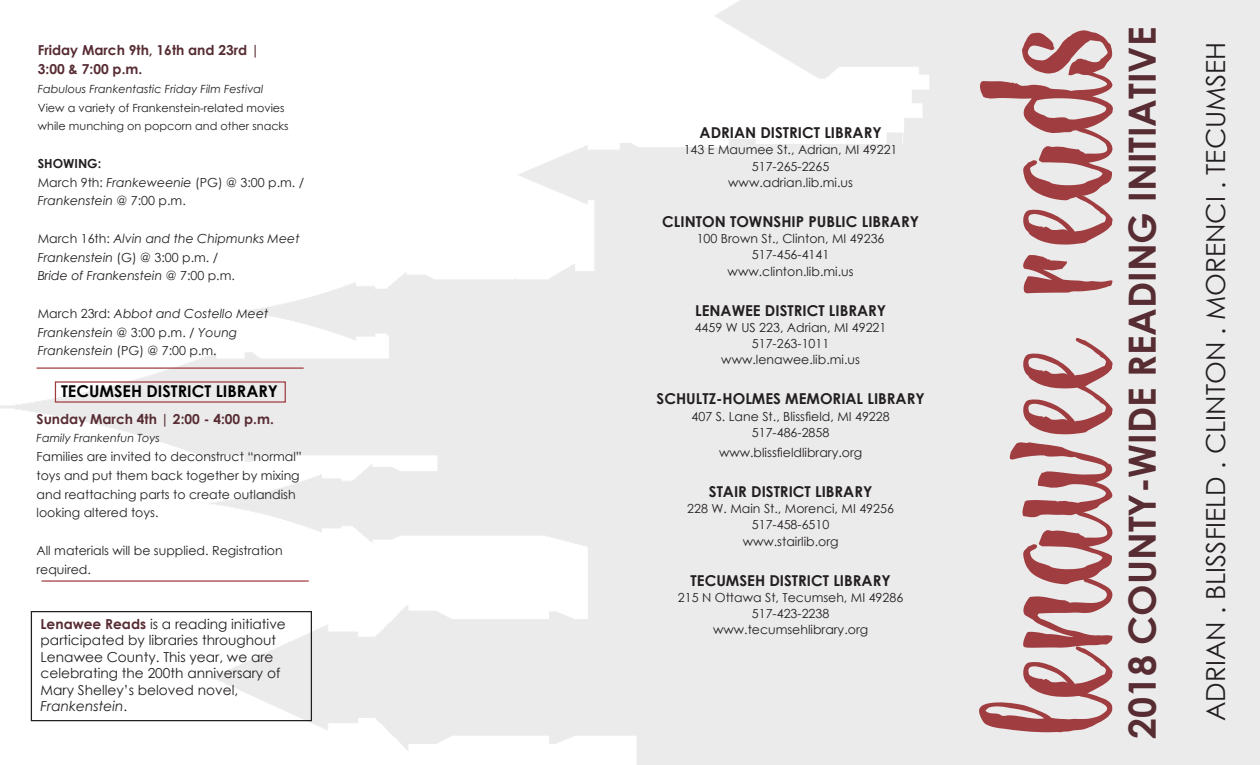
<style>
.page{position:relative;width:1260px;height:765px;background:#fff}
.page>*{position:absolute;margin:0;border:0;box-sizing:border-box;transform-origin:0 0}
.t1{font:172.5px "Lovely Madness Demoversion";color:#9f3d40}
.t2{font:700 37.5px "Century Gothic";color:#572c33}
.t3{font:26.25px "Century Gothic";color:#231f20}
.t4{font:700 16.25px "Century Gothic";color:#000}
.t5{font:700 15px "Century Gothic";color:#231f20}
.t6{font:13.75px/16.5px "Century Gothic";color:#231f20}
.t7{font:700 13.75px "Century Gothic";color:#572c33}
.t8{font:italic 13.75px "Century Gothic";color:#231f20}
.t9{font:12.5px/18.8px "Century Gothic";color:#231f20}
.t10{font:italic 12.5px/18.8px "Century Gothic";color:#231f20}
.t11{font:700 12.5px "Century Gothic";color:#231f20}
.t12{font:11.25px/18.8px "Century Gothic";color:#231f20}
.t13{font:italic 11.25px "Century Gothic";color:#231f20}
.s1{font-style:italic}
.s2{font-style:normal}
.s3{font-weight:700;color:#572c33}
</style>
<div class="page">
<div style="left:31px;top:611px;width:281px;height:110px;border:1px solid #231f20"></div>
<hr style="left:42px;top:580px;width:267px;height:2px;background:#9f3d40">
<hr style="left:37px;top:367px;width:267px;height:2px;background:#9f3d40">
<p class="t7" style="left:38px;top:40px;width:223px">Friday March 9th, 16th and 23rd |</p>
<p class="t7" style="left:38px;top:59px;width:106px">3:00 &amp; 7:00 p.m.</p>
<p class="t13" style="left:38px;top:81px;width:227px">Fabulous Frankentastic Friday Film Festival</p>
<p class="t12" style="left:38px;top:98px;width:252px">View a variety of Frankenstein-related movies while munching on popcorn and other snacks</p>
<p class="t11" style="left:38px;top:154px;width:65px">SHOWING:</p>
<p class="t9" style="left:38px;top:172px;width:268px">March 9th: <span class="s1">Frankeweenie</span> (PG) @ 3:00 p.m. /<br><span class="s1">Frankenstein</span> @ 7:00 p.m.</p>
<p class="t10" style="left:38px;top:229px;width:263px"><span class="s2">March 16th:</span> Alvin and the Chipmunks Meet<br>Frankenstein <span class="s2">(G) @ 3:00 p.m. /</span></p>
<p class="t10" style="left:38px;top:266px;width:199px">Bride of Frankenstein <span class="s2">@ 7:00 p.m.</span></p>
<p class="t10" style="left:38px;top:304px;width:232px"><span class="s2">March 23rd:</span> Abbot and Costello Meet</p>
<p class="t10" style="left:38px;top:322px;width:201px">Frankenstein <span class="s2">@ 3:00 p.m. /</span> Young</p>
<p class="t9" style="left:38px;top:341px;width:180px"><span class="s1">Frankenstein</span> (PG) @ 7:00 p.m.</p>
<p class="t4" style="left:61px;top:379px;width:218px">TECUMSEH DISTRICT LIBRARY</p>
<p class="t7" style="left:37px;top:408px;width:239px">Sunday March 4th | 2:00 - 4:00 p.m.</p>
<p class="t13" style="left:37px;top:430px;width:125px">Family Frankenfun Toys</p>
<p class="t9" style="left:37px;top:447px;width:267px">Families are invited to deconstruct “normal” toys and put them back together by mixing and reattaching parts to create outlandish looking altered toys.</p>
<p class="t9" style="left:37px;top:541px;width:248px">All materials will be supplied. Registration required.</p>
<p class="t6" style="left:41px;top:615px;width:247px"><span class="s3">Lenawee Reads</span> is a reading initiative participated by libraries throughout Lenawee County. This year, we are celebrating the 200th anniversary of Mary Shelley’s beloved novel,</p>
<p class="t8" style="left:41px;top:697px;width:88px">Frankenstein<span class="s2">.</span></p>
<p class="t5" style="left:700px;top:121px;width:184px">ADRIAN DISTRICT LIBRARY</p>
<p class="t9" style="left:684px;top:140px;width:215px">143 E Maumee St., Adrian, MI 49221</p>
<p class="t9" style="left:752px;top:157px;width:79px">517-265-2265</p>
<p class="t9" style="left:728px;top:173px;width:126px">www.adrian.lib.mi.us</p>
<p class="t5" style="left:662px;top:210px;width:258px">CLINTON TOWNSHIP PUBLIC LIBRARY</p>
<p class="t9" style="left:697px;top:229px;width:189px">100 Brown St., Clinton, MI 49236</p>
<p class="t9" style="left:752px;top:245px;width:79px">517-456-4141</p>
<p class="t9" style="left:728px;top:262px;width:127px">www.clinton.lib.mi.us</p>
<p class="t5" style="left:695px;top:299px;width:193px">LENAWEE DISTRICT LIBRARY</p>
<p class="t9" style="left:695px;top:318px;width:193px">4459 W US 223, Adrian, MI 49221</p>
<p class="t9" style="left:752px;top:334px;width:79px">517-263-1011</p>
<p class="t9" style="left:721px;top:350px;width:140px">www.lenawee.lib.mi.us</p>
<p class="t5" style="left:657px;top:388px;width:270px">SCHULTZ-HOLMES MEMORIAL LIBRARY</p>
<p class="t9" style="left:692px;top:407px;width:200px">407 S. Lane St., Blissfield, MI 49228</p>
<p class="t9" style="left:752px;top:423px;width:79px">517-486-2858</p>
<p class="t9" style="left:719px;top:443px;width:145px">www.blissfieldlibrary.org</p>
<p class="t5" style="left:709px;top:480px;width:165px">STAIR DISTRICT LIBRARY</p>
<p class="t9" style="left:687px;top:499px;width:208px">228 W. Main St., Morenci, MI 49256</p>
<p class="t9" style="left:752px;top:515px;width:79px">517-458-6510</p>
<p class="t9" style="left:743px;top:532px;width:97px">www.stairlib.org</p>
<p class="t5" style="left:691px;top:569px;width:202px">TECUMSEH DISTRICT LIBRARY</p>
<p class="t9" style="left:678px;top:588px;width:227px">215 N Ottawa St, Tecumseh, MI 49286</p>
<p class="t9" style="left:752px;top:604px;width:79px">517-423-2238</p>
<p class="t9" style="left:713px;top:620px;width:157px">www.tecumsehlibrary.org</p>
<p class="t1" style="left:943px;top:733px;width:707px;rotate:-90deg">lenawee reads</p>
<p class="t2" style="left:1114px;top:739px;width:714px;rotate:-90deg">2018 COUNTY-WIDE READING INITIATIVE</p>
<p class="t3" style="left:1197px;top:721px;width:681px;rotate:-90deg">ADRIAN . BLISSFIELD . CLINTON . MORENCI . TECUMSEH</p>
</div>
